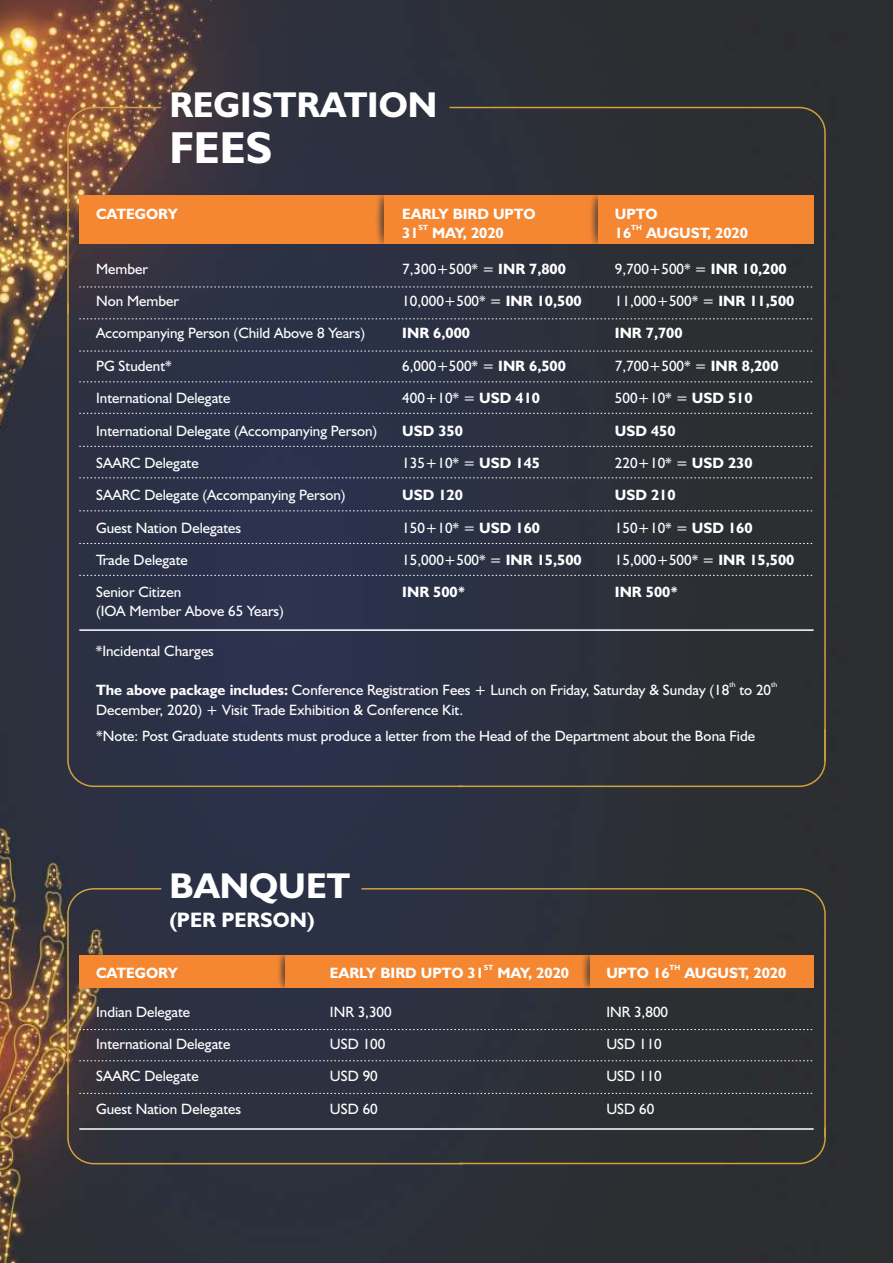
<style>
.page{position:relative;width:893px;height:1263px;background:#fff}
.page>*{position:absolute;margin:0;border:0;box-sizing:border-box;transform-origin:0 0}
.t1{font:700 45px "Humanist 521 BT";color:#fff}
.t2{font:700 36px "Humanist 521 BT";color:#fff}
.t3{font:700 21px "Humanist 521 BT";color:#fff}
.t4{font:15px/19.6px "Humanist 521 BT";color:#fff}
.t5{font:700 15px "Humanist 521 BT";color:#fff}
.t6{font:700 7.5px "Humanist 521 BT";color:#fff}
.t7{font:7.5px "Humanist 521 BT";color:#fff}
.s1{font-weight:700}
</style>
<div class="page">
<img style="left:0;top:0;width:844px;height:1263px">
<div style="left:844px;top:0;width:49px;height:1263px;background:#2b2e2e"></div>
<svg style="left:464px;top:106px;width:362px;height:621px;background:#2c3038"></svg>
<div style="left:66px;top:319px;width:398px;height:469px;background:#2b3149"></div>
<svg style="left:457px;top:727px;width:369px;height:61px;background:#303238"></svg>
<svg style="left:66px;top:106px;width:748px;height:213px;background:#61473a"></svg>
<svg style="left:79px;top:351px;width:735px;height:1px"></svg>
<svg style="left:79px;top:381px;width:735px;height:1px"></svg>
<svg style="left:79px;top:413px;width:735px;height:1px"></svg>
<svg style="left:79px;top:446px;width:735px;height:1px"></svg>
<svg style="left:79px;top:477px;width:735px;height:1px"></svg>
<svg style="left:79px;top:510px;width:735px;height:1px"></svg>
<hr style="left:79px;top:629px;width:735px;height:2px;background:#fff">
<svg style="left:79px;top:543px;width:735px;height:1px"></svg>
<svg style="left:79px;top:575px;width:735px;height:1px"></svg>
<svg style="left:66px;top:887px;width:760px;height:278px;background:#463c3a"></svg>
<hr style="left:79px;top:1128px;width:735px;height:2px;background:#fff">
<h2 class="t2" style="left:169px;top:89px;width:269px">REGISTRATION</h2>
<h1 class="t1" style="left:169px;top:129px;width:105px">FEES</h1>
<p class="t5" style="left:96px;top:207px;width:83px">CATEGORY</p>
<p class="t5" style="left:402px;top:207px;width:135px">EARLY BIRD UPTO</p>
<p class="t5" style="left:615px;top:207px;width:44px">UPTO</p>
<p class="t6" style="left:419px;top:224px;width:11px">ST</p>
<p class="t6" style="left:631px;top:224px;width:12px">TH</p>
<p class="t5" style="left:402px;top:226px;width:103px">31 MAY, 2020</p>
<p class="t5" style="left:615px;top:226px;width:134px">16 AUGUST, 2020</p>
<p class="t4" style="left:96px;top:260px;width:54px">Member</p>
<p class="t4" style="left:402px;top:260px;width:165px">7,300+500* = <span class="s1">INR 7,800</span></p>
<p class="t4" style="left:615px;top:260px;width:173px">9,700+500* = <span class="s1">INR 10,200</span></p>
<p class="t4" style="left:96px;top:292px;width:85px">Non Member</p>
<p class="t4" style="left:402px;top:292px;width:181px">10,000+500* = <span class="s1">INR 10,500</span></p>
<p class="t4" style="left:615px;top:292px;width:181px">11,000+500* = <span class="s1">INR 11,500</span></p>
<p class="t4" style="left:96px;top:325px;width:271px">Accompanying Person (Child Above 8 Years)</p>
<p class="t5" style="left:402px;top:327px;width:69px">INR 6,000</p>
<p class="t5" style="left:615px;top:327px;width:69px">INR 7,700</p>
<p class="t4" style="left:96px;top:357px;width:77px">PG Student*</p>
<p class="t4" style="left:402px;top:357px;width:165px">6,000+500* = <span class="s1">INR 6,500</span></p>
<p class="t4" style="left:615px;top:357px;width:165px">7,700+500* = <span class="s1">INR 8,200</span></p>
<p class="t4" style="left:96px;top:389px;width:136px">International Delegate</p>
<p class="t4" style="left:402px;top:389px;width:139px">400+10* = <span class="s1">USD 410</span></p>
<p class="t4" style="left:615px;top:389px;width:139px">500+10* = <span class="s1">USD 510</span></p>
<p class="t4" style="left:96px;top:422px;width:283px">International Delegate (Accompanying Person)</p>
<p class="t5" style="left:402px;top:424px;width:62px">USD 350</p>
<p class="t5" style="left:615px;top:424px;width:62px">USD 450</p>
<p class="t4" style="left:96px;top:454px;width:104px">SAARC Delegate</p>
<p class="t4" style="left:402px;top:454px;width:139px">135+10* = <span class="s1">USD 145</span></p>
<p class="t4" style="left:615px;top:454px;width:139px">220+10* = <span class="s1">USD 230</span></p>
<p class="t4" style="left:96px;top:486px;width:251px">SAARC Delegate (Accompanying Person)</p>
<p class="t5" style="left:402px;top:489px;width:62px">USD 120</p>
<p class="t5" style="left:615px;top:489px;width:62px">USD 210</p>
<p class="t4" style="left:96px;top:519px;width:147px">Guest Nation Delegates</p>
<p class="t4" style="left:402px;top:519px;width:139px">150+10* = <span class="s1">USD 160</span></p>
<p class="t4" style="left:615px;top:519px;width:139px">150+10* = <span class="s1">USD 160</span></p>
<p class="t4" style="left:96px;top:551px;width:93px">Trade Delegate</p>
<p class="t4" style="left:402px;top:551px;width:181px">15,000+500* = <span class="s1">INR 15,500</span></p>
<p class="t4" style="left:615px;top:551px;width:181px">15,000+500* = <span class="s1">INR 15,500</span></p>
<p class="t4" style="left:96px;top:584px;width:87px">Senior Citizen</p>
<p class="t5" style="left:402px;top:586px;width:65px">INR 500*</p>
<p class="t5" style="left:615px;top:586px;width:65px">INR 500*</p>
<p class="t4" style="left:96px;top:602px;width:189px">(IOA Member Above 65 Years)</p>
<p class="t4" style="left:96px;top:642px;width:120px">*Incidental Charges</p>
<p class="t7" style="left:729px;top:682px;width:8px">th</p>
<p class="t7" style="left:771px;top:682px;width:8px">th</p>
<p class="t4" style="left:96px;top:681px;width:677px"><span class="s1">The above package includes:</span> Conference Registration Fees + Lunch on Friday, Saturday &amp; Sunday (18 to 20<br>December, 2020) + Visit Trade Exhibition &amp; Conference Kit.</p>
<p class="t4" style="left:96px;top:728px;width:661px">*Note: Post Graduate students must produce a letter from the Head of the Department about the Bona Fide</p>
<h2 class="t2" style="left:169px;top:870px;width:182px">BANQUET</h2>
<h3 class="t3" style="left:169px;top:910px;width:147px">(PER PERSON)</h3>
<p class="t6" style="left:484px;top:964px;width:11px">ST</p>
<p class="t6" style="left:669px;top:964px;width:12px">TH</p>
<p class="t5" style="left:96px;top:966px;width:83px">CATEGORY</p>
<p class="t5" style="left:330px;top:966px;width:241px">EARLY BIRD UPTO 31 MAY, 2020</p>
<p class="t5" style="left:606px;top:966px;width:181px">UPTO 16 AUGUST, 2020</p>
<p class="t4" style="left:96px;top:1003px;width:96px">Indian Delegate</p>
<p class="t4" style="left:330px;top:1003px;width:63px">INR 3,300</p>
<p class="t4" style="left:606px;top:1003px;width:63px">INR 3,800</p>
<p class="t4" style="left:96px;top:1035px;width:136px">International Delegate</p>
<p class="t4" style="left:330px;top:1035px;width:57px">USD 100</p>
<p class="t4" style="left:606px;top:1035px;width:57px">USD 110</p>
<p class="t4" style="left:96px;top:1068px;width:104px">SAARC Delegate</p>
<p class="t4" style="left:330px;top:1068px;width:49px">USD 90</p>
<p class="t4" style="left:606px;top:1068px;width:57px">USD 110</p>
<p class="t4" style="left:96px;top:1100px;width:147px">Guest Nation Delegates</p>
<p class="t4" style="left:330px;top:1100px;width:49px">USD 60</p>
<p class="t4" style="left:606px;top:1100px;width:49px">USD 60</p>
</div>
